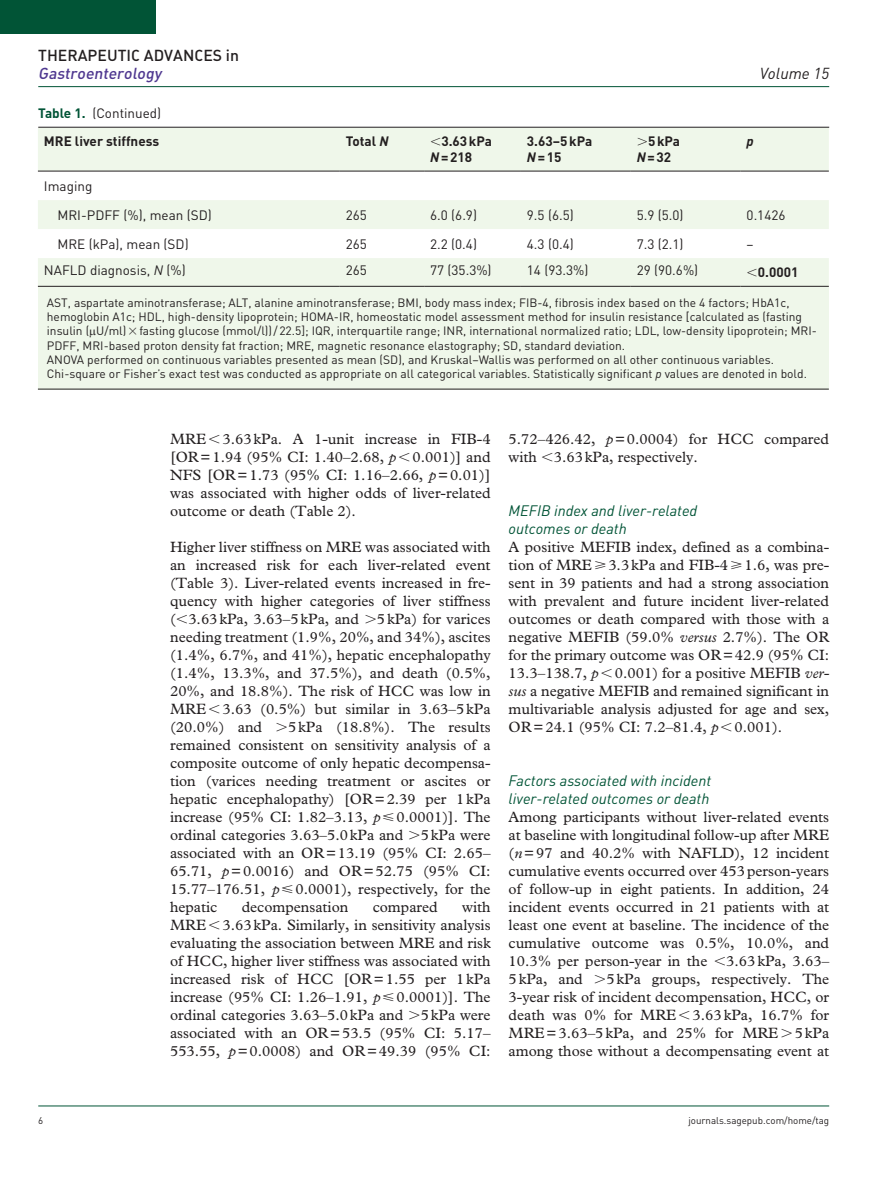
<style>
.page{position:relative;width:893px;height:1191px;background:#fff}
.page>*{position:absolute;margin:0;border:0;box-sizing:border-box;transform-origin:0 0}
.t1{font:15.75px "DIN Medium Alternate";color:#231f20}
.t2{font:italic 15.75px "DIN Medium Alternate";color:#4f3890}
.t3{font:italic 15.75px "DIN";color:#231f20}
.t4{font:15px/18px "Plantin Std";color:#231f20;text-align:justify}
.t5{font:italic 15px/18px "DIN";color:#015436}
.t6{font:13.5px/29px "DIN";color:#231f20}
.t7{font:700 13.5px/15.8px "DIN";color:#231f20}
.t8{font:italic 700 13.5px "DIN";color:#231f20}
.t9{font:12px/14.2px "DIN";color:#231f20}
.t10{font:9.75px "DIN";color:#231f20}
.s1{font-weight:700;color:#015436}
.s2{font-style:italic}
</style>
<div class="page">
<hr style="left:38px;top:86px;width:791px;height:1px;background:#015436">
<hr style="left:38px;top:1105px;width:791px;height:1px;background:#015436">
<div style="left:0;top:0;width:155px;height:34px;background:#015436"></div>
<div style="left:38px;top:286px;width:791px;height:103px;background:#eff7ea"></div>
<hr style="left:38px;top:389px;width:791px;height:1px;background:#231f20">
<div style="left:38px;top:128px;width:791px;height:158px;background:#eff7ea"></div>
<svg style="left:38px;top:172px;width:791px;height:86px"></svg>
<hr style="left:38px;top:171px;width:302px;height:1px;background:#231f20">
<hr style="left:340px;top:171px;width:84px;height:1px;background:#231f20">
<hr style="left:424px;top:171px;width:97px;height:1px;background:#231f20">
<hr style="left:521px;top:171px;width:110px;height:1px;background:#231f20">
<hr style="left:631px;top:171px;width:110px;height:1px;background:#231f20">
<hr style="left:741px;top:171px;width:88px;height:1px;background:#231f20">
<hr style="left:38px;top:286px;width:302px;height:1px;background:#231f20">
<hr style="left:340px;top:286px;width:84px;height:1px;background:#231f20">
<hr style="left:424px;top:286px;width:97px;height:1px;background:#231f20">
<hr style="left:521px;top:286px;width:110px;height:1px;background:#231f20">
<hr style="left:631px;top:286px;width:110px;height:1px;background:#231f20">
<hr style="left:741px;top:286px;width:88px;height:1px;background:#231f20">
<hr style="left:38px;top:127px;width:791px;height:1px;background:#231f20">
<svg style="left:431px;top:138px;width:9px;height:8px"></svg>
<svg style="left:638px;top:138px;width:9px;height:8px"></svg>
<svg style="left:748px;top:269px;width:9px;height:8px"></svg>
<p class="t1" style="left:38px;top:45px;width:202px">THERAPEUTIC ADVANCES IN</p>
<p class="t2" style="left:38px;top:63px;width:125px">Gastroenterology</p>
<p class="t6" style="left:38px;top:98px;width:125px"><span class="s1">Table 1.</span> (Continued)</p>
<p class="t3" style="left:760px;top:63px;width:71px">Volume 15</p>
<p class="t7" style="left:44px;top:133px;width:117px">MRE liver stiffness</p>
<p class="t7" style="left:346px;top:133px;width:44px">Total <span class="s2">N</span></p>
<p class="t7" style="left:430px;top:133px;width:63px;text-indent:11px">3.63kPa<br><span class="s2">N</span>=218</p>
<p class="t7" style="left:527px;top:133px;width:67px">3.63–5kPa<br><span class="s2">N</span>=15</p>
<p class="t7" style="left:637px;top:133px;width:45px;text-indent:11px">5kPa<br><span class="s2">N</span>=32</p>
<p class="t8" style="left:747px;top:133px;width:9px">p</p>
<p class="t6" style="left:57px;top:171px;width:156px;text-indent:-14px">Imaging<br>MRI-PDFF (%), mean (SD)</p>
<p class="t6" style="left:346px;top:200px;width:23px">265</p>
<p class="t6" style="left:430px;top:200px;width:48px">6.0 (6.9)</p>
<p class="t6" style="left:527px;top:200px;width:48px">9.5 (6.5)</p>
<p class="t6" style="left:637px;top:200px;width:48px">5.9 (5.0)</p>
<p class="t6" style="left:747px;top:200px;width:40px">0.1426</p>
<p class="t6" style="left:57px;top:229px;width:133px">MRE (kPa), mean (SD)</p>
<p class="t6" style="left:346px;top:229px;width:23px">265</p>
<p class="t6" style="left:430px;top:229px;width:48px">2.2 (0.4)</p>
<p class="t6" style="left:527px;top:229px;width:48px">4.3 (0.4)</p>
<p class="t6" style="left:637px;top:229px;width:48px">7.3 (2.1)</p>
<p class="t6" style="left:747px;top:229px;width:9px">–</p>
<p class="t6" style="left:44px;top:255px;width:143px">NAFLD diagnosis, <span class="s2">N</span> (%)</p>
<p class="t6" style="left:346px;top:255px;width:23px">265</p>
<p class="t6" style="left:430px;top:255px;width:63px">77 (35.3%)</p>
<p class="t6" style="left:527px;top:255px;width:63px">14 (93.3%)</p>
<p class="t6" style="left:637px;top:255px;width:63px">29 (90.6%)</p>
<p class="t7" style="left:758px;top:264px;width:42px">0.0001</p>
<p class="t9" style="left:47px;top:295px;width:771px">AST, aspartate aminotransferase; ALT, alanine aminotransferase; BMI, body mass index; FIB-4, fibrosis index based on the 4 factors; HbA1c, hemoglobin A1c; HDL, high-density lipoprotein; HOMA-IR, homeostatic model assessment method for insulin resistance [calculated as (fasting insulin ( U/ml) fasting glucose (mmol/l))/22.5]; IQR, interquartile range; INR, international normalized ratio; LDL, low-density lipoprotein; MRI-PDFF, MRI-based proton density fat fraction; MRE, magnetic resonance elastography; SD, standard deviation.<br>ANOVA performed on continuous variables presented as mean (SD), and Kruskal–Wallis was performed on all other continuous variables.<br>Chi-square or Fisher’s exact test was conducted as appropriate on all categorical variables. Statistically significant <span class="s2">p</span> values are denoted in bold.</p>
<p class="t4" style="left:170px;top:430px;width:322px">MRE 3.63kPa. A 1-unit increase in FIB-4 [OR=1.94 (95% CI: 1.40–2.68, <span class="s2">p</span> 0.001)] and NFS [OR=1.73 (95% CI: 1.16–2.66, <span class="s2">p</span>=0.01)] was associated with higher odds of liver-related outcome or death (Table 2).</p>
<p class="t4" style="left:170px;top:538px;width:322px">Higher liver stiffness on MRE was associated with an increased risk for each liver-related event (Table 3). Liver-related events increased in fre&shy;quency with higher categories of liver stiffness ( 3.63kPa, 3.63–5kPa, and 5kPa) for varices needing treatment (1.9%, 20%, and 34%), ascites (1.4%, 6.7%, and 41%), hepatic encephalopathy (1.4%, 13.3%, and 37.5%), and death (0.5%, 20%, and 18.8%). The risk of HCC was low in MRE 3.63 (0.5%) but similar in 3.63–5kPa (20.0%) and</p>
<p class="t4" style="left:170px;top:718px;width:322px;text-indent:118px">5kPa (18.8%). The results remained consistent on sensitivity analysis of a composite outcome of only hepatic decompensa&shy;tion (varices needing treatment or ascites or hepatic encephalopathy) [OR=2.39 per 1kPa increase (95% CI: 1.82–3.13, <span class="s2">p</span>⩽0.0001)]. The ordinal categories 3.63–5.0kPa and 5kPa were associated with an OR=13.19 (95% CI: 2.65– 65.71, <span class="s2">p</span>=0.0016) and OR=52.75 (95% CI:<br>15.77–176.51, <span class="s2">p</span>⩽0.0001), respectively, for the hepatic</p>
<p class="t4" style="left:170px;top:898px;width:322px;text-indent:292px">with MRE 3.63kPa. Similarly, in sensitivity analysis evaluating the association between MRE and risk of HCC, higher liver stiffness was associated with increased risk of HCC [OR=1.55 per 1kPa increase (95% CI: 1.26–1.91, <span class="s2">p</span>⩽0.0001)]. The ordinal categories 3.63–5.0kPa and 5kPa were associated with an OR=53.5 (95% CI: 5.17– 553.55, <span class="s2">p</span>=0.0008) and OR=49.39 (95% CI:</p>
<p class="t4" style="left:242px;top:898px;width:108px">decompensation</p>
<p class="t4" style="left:373px;top:898px;width:66px">compared</p>
<p class="t4" style="left:509px;top:430px;width:322px">5.72–426.42, <span class="s2">p</span>=0.0004) for HCC compared with 3.63kPa, respectively.</p>
<p class="t5" style="left:509px;top:501px;width:190px">MEFIB index and liver-related outcomes or death</p>
<p class="t4" style="left:509px;top:538px;width:322px">A positive MEFIB index, defined as a combina&shy;tion of MRE⩾3.3kPa and FIB-4⩾1.6, was pre&shy;sent in 39 patients and had a strong association with prevalent and future incident liver-related outcomes or death compared with those with a negative MEFIB (59.0% <span class="s2">versus</span> 2.7%). The OR for the primary outcome was OR=42.9 (95% CI:<br>13.3–138.7, <span class="s2">p</span> 0.001) for a positive MEFIB <span class="s2">ver&shy;sus</span> a negative MEFIB and remained significant in multivariable analysis adjusted for age and sex, OR=24.1 (95% CI: 7.2–81.4, <span class="s2">p</span> 0.001).</p>
<p class="t5" style="left:509px;top:771px;width:204px">Factors associated with incident liver-related outcomes or death</p>
<p class="t4" style="left:509px;top:808px;width:322px">Among participants without liver-related events at baseline with longitudinal follow-up after MRE (<span class="s2">n</span>=97 and 40.2% with NAFLD), 12 incident cumulative events occurred over 453person-years of follow-up in eight patients. In addition, 24 incident events occurred in 21 patients with at least one event at baseline. The incidence of the cumulative outcome was 0.5%, 10.0%, and 10.3% per person-year in the</p>
<p class="t4" style="left:726px;top:952px;width:104px">3.63kPa, 3.63–</p>
<p class="t4" style="left:509px;top:970px;width:322px;text-indent:98px">5kPa groups, respectively. The 3-year risk of incident decompensation, HCC, or death was 0% for MRE 3.63kPa, 16.7% for MRE=3.63–5kPa, and 25% for MRE 5kPa among those without a decompensating event at</p>
<p class="t4" style="left:509px;top:970px;width:76px">5kPa, and</p>
<p class="t10" style="left:38px;top:1114px;width:7px">6</p>
<p class="t10" style="left:688px;top:1114px;width:142px">journals.sagepub.com/home/tag</p>
</div>
